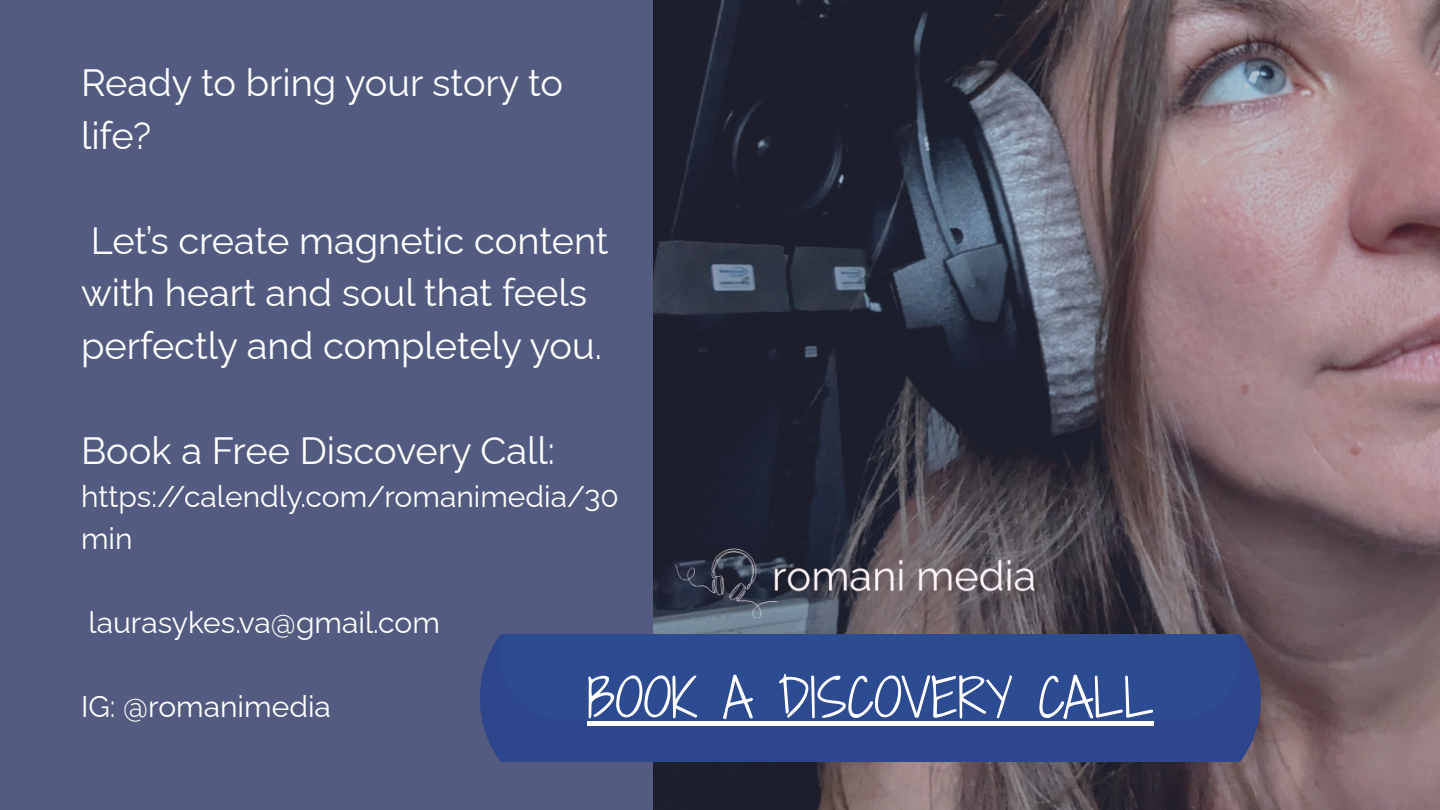
<style>
.page{position:relative;width:1440px;height:810px;background:#545b80}
.page>*{position:absolute;margin:0;border:0;box-sizing:border-box;transform-origin:0 0}
.t1{font:50.9px "Shadows Into Light Two";color:#fff}
.t2{font:38px/52.5px "Raleway";color:#fff}
.t3{font:30px/42px "Raleway";color:#fff}
</style>
<div class="page">
<img style="left:653px;top:0;width:787px;height:810px">
<div style="left:480px;top:634px;width:780px;height:128px;background:#2d4b91"></div>
<hr style="left:587px;top:721px;width:567px;height:4px;background:#fff">
<img style="left:670px;top:541px;width:376px;height:77px">
<p class="t2" style="left:81px;top:57px;width:484px">Ready to bring your story to life?</p>
<p class="t2" style="left:81px;top:214px;width:529px">Let’s create magnetic content with heart and soul that feels perfectly and completely you.</p>
<p class="t2" style="left:81px;top:424px;width:476px">Book a Free Discovery Call:</p>
<p class="t3" style="left:81px;top:476px;width:539px">https://calendly.com/romanimedia/30 min</p>
<p class="t3" style="left:89px;top:602px;width:353px">laurasykes.va@gmail.com</p>
<p class="t3" style="left:81px;top:686px;width:251px">IG: @romanimedia</p>
<h1 class="t1" style="left:587px;top:661px;width:568px">BOOK A DISCOVERY CALL</h1>
</div>
